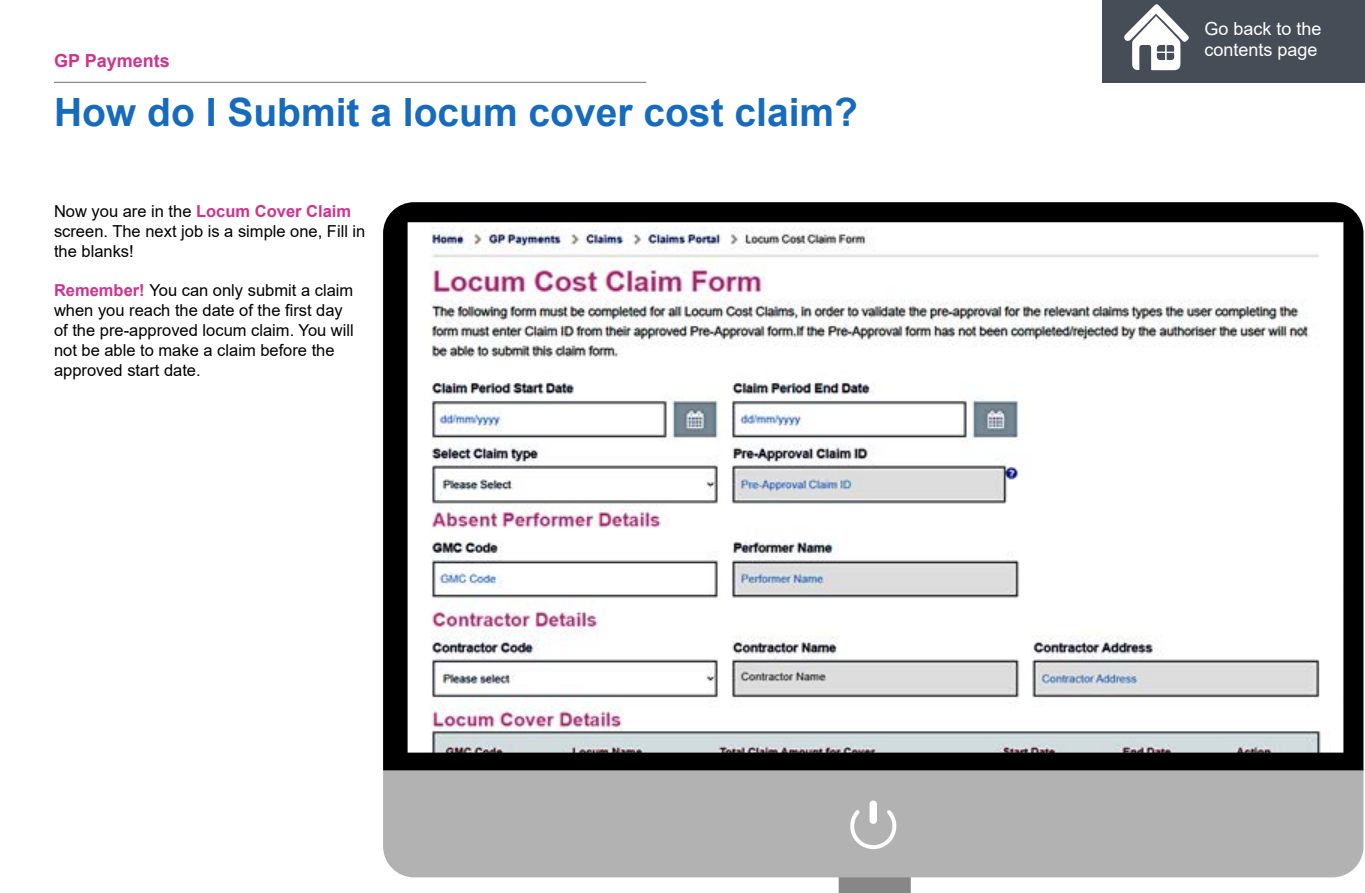
<style>
.page{position:relative;width:1365px;height:893px;background:#fff}
.page>*{position:absolute;margin:0;border:0;box-sizing:border-box;transform-origin:0 0}
.t1{font:700 39px "Arial";color:#166bbe}
.t2{font:18px/21.6px "Arial";color:#fff}
.t3{font:700 18px "Arial";color:#cf338e}
.t4{font:16.5px/19.8px "Arial";color:#000}
.s1{font-weight:700;color:#cf338e}
</style>
<div class="page">
<div style="left:383px;top:770px;width:980px;height:107px;background:#b3b2b2"></div>
<svg style="left:383px;top:202px;width:980px;height:568px"></svg>
<svg style="left:839px;top:810px;width:72px;height:83px;background:#afafaf"></svg>
<div style="left:870px;top:800px;width:7px;height:24px;background:#fff;border-radius:4px"></div>
<hr style="left:54px;top:82px;width:592px;height:1px;background:#687273">
<div style="left:1102px;top:0;width:263px;height:83px;background:#464d56"></div>
<svg style="left:1124px;top:4px;width:65px;height:67px"></svg>
<p class="t3" style="left:54px;top:48px;width:117px">GP Payments</p>
<h1 class="t1" style="left:54px;top:85px;width:806px">How do I Submit a locum cover cost claim?</h1>
<p class="t4" style="left:54px;top:201px;width:313px">Now you are in the <span class="s1">Locum Cover Claim </span>screen. The next job is a simple one, Fill in the blanks!</p>
<p class="t4" style="left:54px;top:281px;width:301px"><span class="s1">Remember!</span> You can only submit a claim when you reach the date of the first day of the pre-approved locum claim. You will not be able to make a claim before the approved start date.</p>
<p class="t2" style="left:1204px;top:17px;width:119px">Go back to the contents page</p>
</div>
